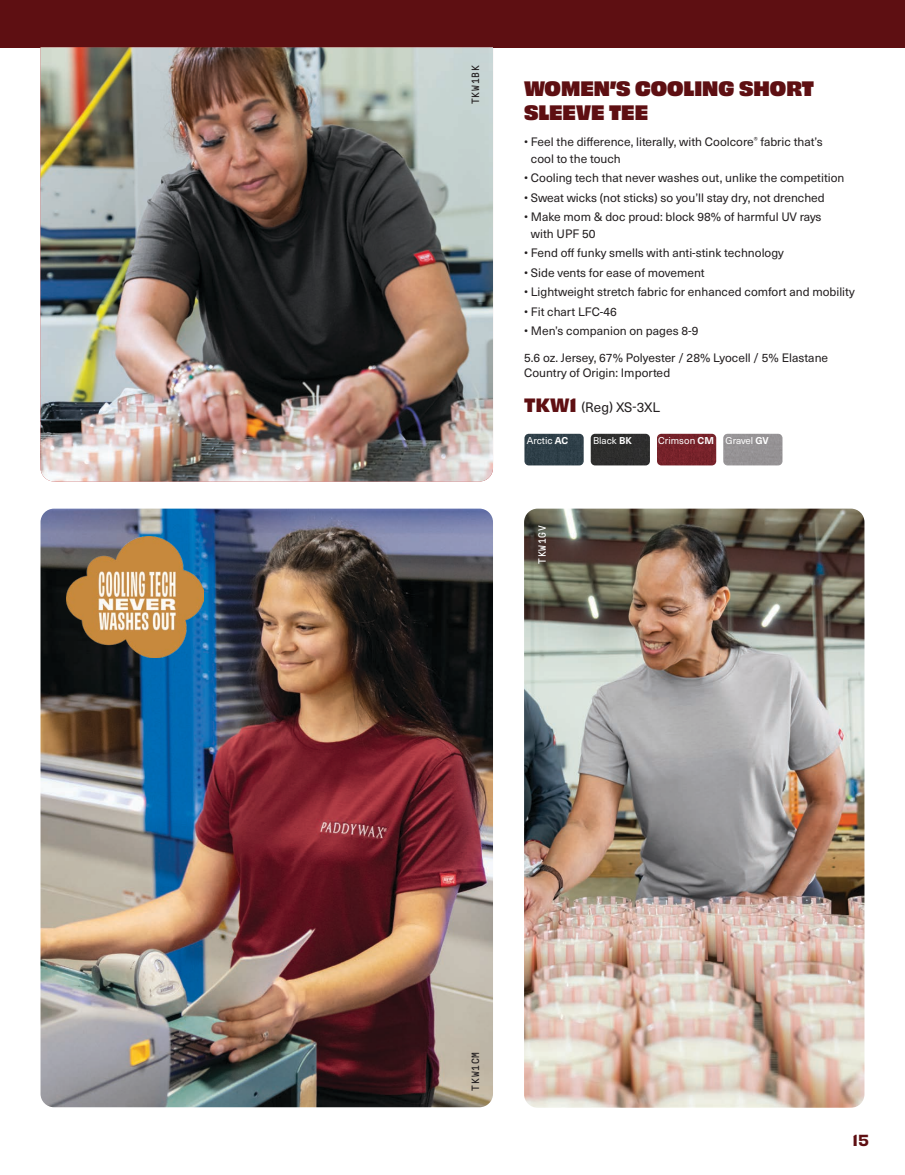
<style>
.page{position:relative;width:905px;height:1175px;background:#fff}
.page>*{position:absolute;margin:0;border:0;box-sizing:border-box;transform-origin:0 0}
.t1{font:19.5px/24px "Obviously Blck";color:#5e0f12}
.t2{font:15px "Obviously Semi";color:#5e0f12}
.t3{font:13.5px "Neue Haas Unica W1 G";letter-spacing:-.01em;color:#231f20}
.t4{font:12px/16.5px "Neue Haas Unica W1 G";color:#231f20}
.t5{font:10.5px "GT Pressura Mono";letter-spacing:.075em;color:#231f20}
.t6{font:10.5px "GT Pressura Mono";letter-spacing:.075em;color:#fff}
.t7{font:9.75px "Neue Haas Unica W1 G";color:#fff}
.s1{font-family:"Obviously";font-weight:700;font-size:18px;color:#5e0f12}
.s2{font-weight:700}
</style>
<div class="page">
<div style="left:0;top:0;width:904px;height:47px;background:#5e0f12"></div>
<img style="left:40px;top:508px;width:453px;height:599px">
<img style="left:524px;top:508px;width:340px;height:599px">
<img style="left:40px;top:47px;width:453px;height:434px">
<img style="left:657px;top:434px;width:59px;height:31px">
<div style="left:723px;top:434px;width:59px;height:31px;background:#969395"></div>
<div style="left:524px;top:434px;width:59px;height:31px;background:#2f3f49"></div>
<div style="left:590px;top:434px;width:60px;height:31px;background:#2e2e2d"></div>
<img style="left:67px;top:536px;width:137px;height:121px">
<p class="t5" style="left:470px;top:104px;width:40px;rotate:-90deg">TKW1BK</p>
<h1 class="t1" style="left:524px;top:75px;width:291px">WOMEN’S COOLING SHORT<br>SLEEVE TEE</h1>
<p class="t4" style="left:531px;top:133px;width:293px;text-indent:-7px">• Feel the difference, literally, with Coolcore<sup>®</sup> fabric that’s cool to the touch</p>
<p class="t4" style="left:524px;top:169px;width:322px">• Cooling tech that never washes out, unlike the competition</p>
<p class="t4" style="left:524px;top:188px;width:302px">• Sweat wicks (not sticks) so you’ll stay dry, not drenched</p>
<p class="t4" style="left:531px;top:208px;width:292px;text-indent:-7px">• Make mom &amp; doc proud: block 98% of harmful UV rays with UPF 50</p>
<p class="t4" style="left:524px;top:244px;width:261px">• Fend off funky smells with anti-stink technology</p>
<p class="t4" style="left:524px;top:263px;width:182px">• Side vents for ease of movement</p>
<p class="t4" style="left:524px;top:283px;width:332px">• Lightweight stretch fabric for enhanced comfort and mobility</p>
<p class="t4" style="left:524px;top:302px;width:94px">• Fit chart LFC-46</p>
<p class="t4" style="left:524px;top:322px;width:176px">• Men’s companion on pages 8-9</p>
<p class="t4" style="left:524px;top:350px;width:305px;line-height:15px">5.6 oz. Jersey, 67% Polyester / 28% Lyocell / 5% Elastane<br>Country of Origin: Imported</p>
<p class="t3" style="left:524px;top:397px;width:137px"><span class="s1">TKW1</span> (Reg) XS-3XL</p>
<p class="t7" style="left:526px;top:433px;width:43px">Arctic <span class="s2">AC</span></p>
<p class="t7" style="left:593px;top:433px;width:40px">Black <span class="s2">BK</span></p>
<p class="t7" style="left:658px;top:433px;width:112px">Crimson <span class="s2">CM</span> Gravel <span class="s2">GV</span></p>
<p class="t6" style="left:536px;top:564px;width:40px;rotate:-90deg">TKW1GV</p>
<p class="t5" style="left:470px;top:1090px;width:40px;rotate:-90deg">TKW1CM</p>
<p class="t2" style="left:852px;top:1128px;width:18px">15</p>
</div>
